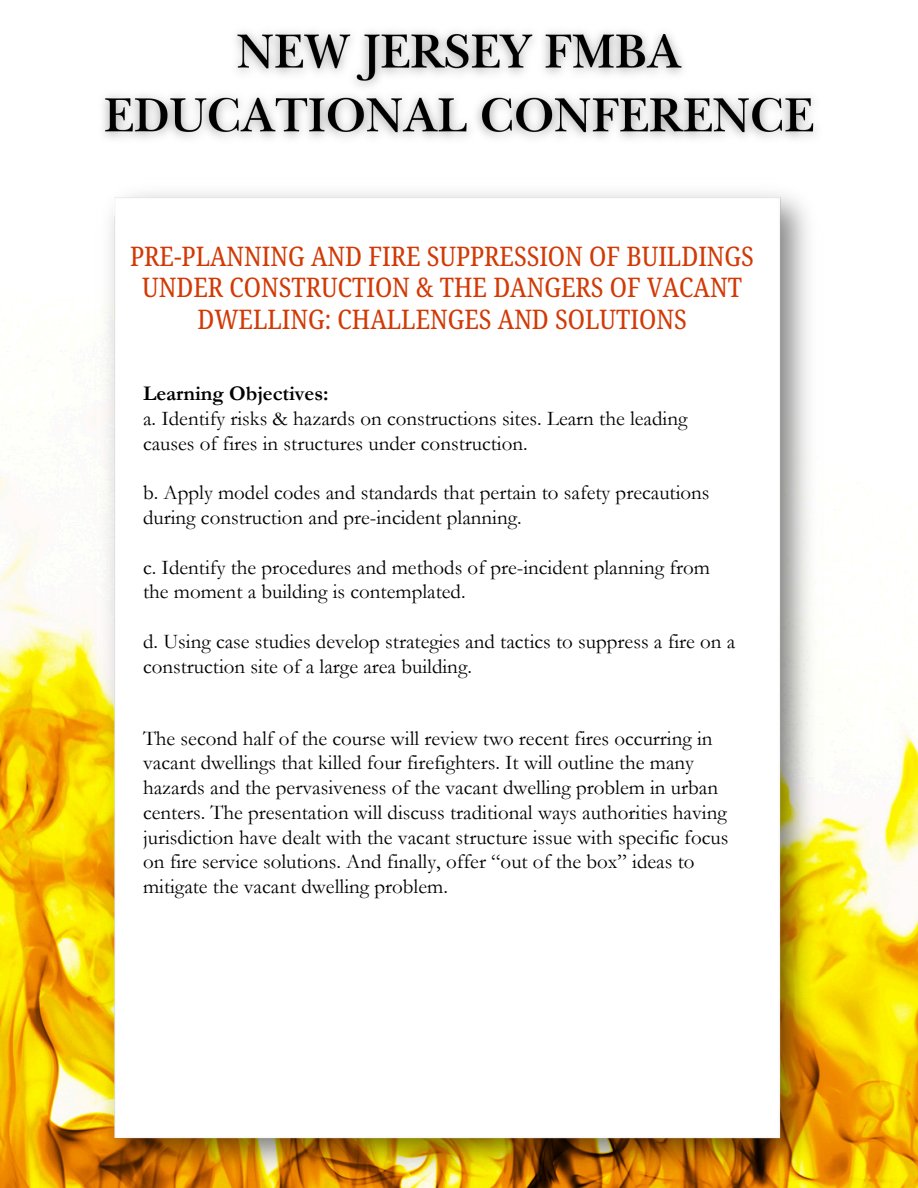
<style>
.page{position:relative;width:918px;height:1188px;background:#fff}
.page>*{position:absolute;margin:0;border:0;box-sizing:border-box;transform-origin:0 0}
.t1{font:27px/31.5px "Noto Serif Ethiopic Condensed";color:#d23905;text-align:center}
.t2{font:21px/24.8px "Garamond";color:#000}
.t3{font:700 21px "Garamond";color:#000}
</style>
<div class="page">
<img style="left:0;top:413px;width:918px;height:775px">
<img style="left:95px;top:193px;width:729px;height:989px">
<img style="left:103px;top:31px;width:713px;height:108px">
<p class="t1" style="left:130px;top:239px;width:625px">PRE-PLANNING AND FIRE SUPPRESSION OF BUILDINGS<br>UNDER CONSTRUCTION &amp; THE DANGERS OF VACANT<br>DWELLING: CHALLENGES AND SOLUTIONS</p>
<p class="t3" style="left:143px;top:382px;width:187px">Learning Objectives:</p>
<h2 class="t2" style="left:143px;top:407px;width:546px">a. Identify risks &amp; hazards on constructions sites. Learn the leading causes of fires in structures under construction.</h2>
<p class="t2" style="left:143px;top:481px;width:568px">b. Apply model codes and standards that pertain to safety precautions during construction and pre-incident planning.</p>
<p class="t2" style="left:143px;top:555px;width:568px">c. Identify the procedures and methods of pre-incident planning from the moment a building is contemplated.</p>
<p class="t2" style="left:143px;top:629px;width:594px">d. Using case studies develop strategies and tactics to suppress a fire on a construction site of a large area building.</p>
<p class="t2" style="left:143px;top:726px;width:587px">The second half of the course will review two recent fires occurring in vacant dwellings that killed four firefighters. It will outline the many hazards and the pervasiveness of the vacant dwelling problem in urban centers. The presentation will discuss traditional ways authorities having jurisdiction have dealt with the vacant structure issue with specific focus on fire service solutions. And finally, offer “out of the box” ideas to mitigate the vacant dwelling problem.</p>
</div>
